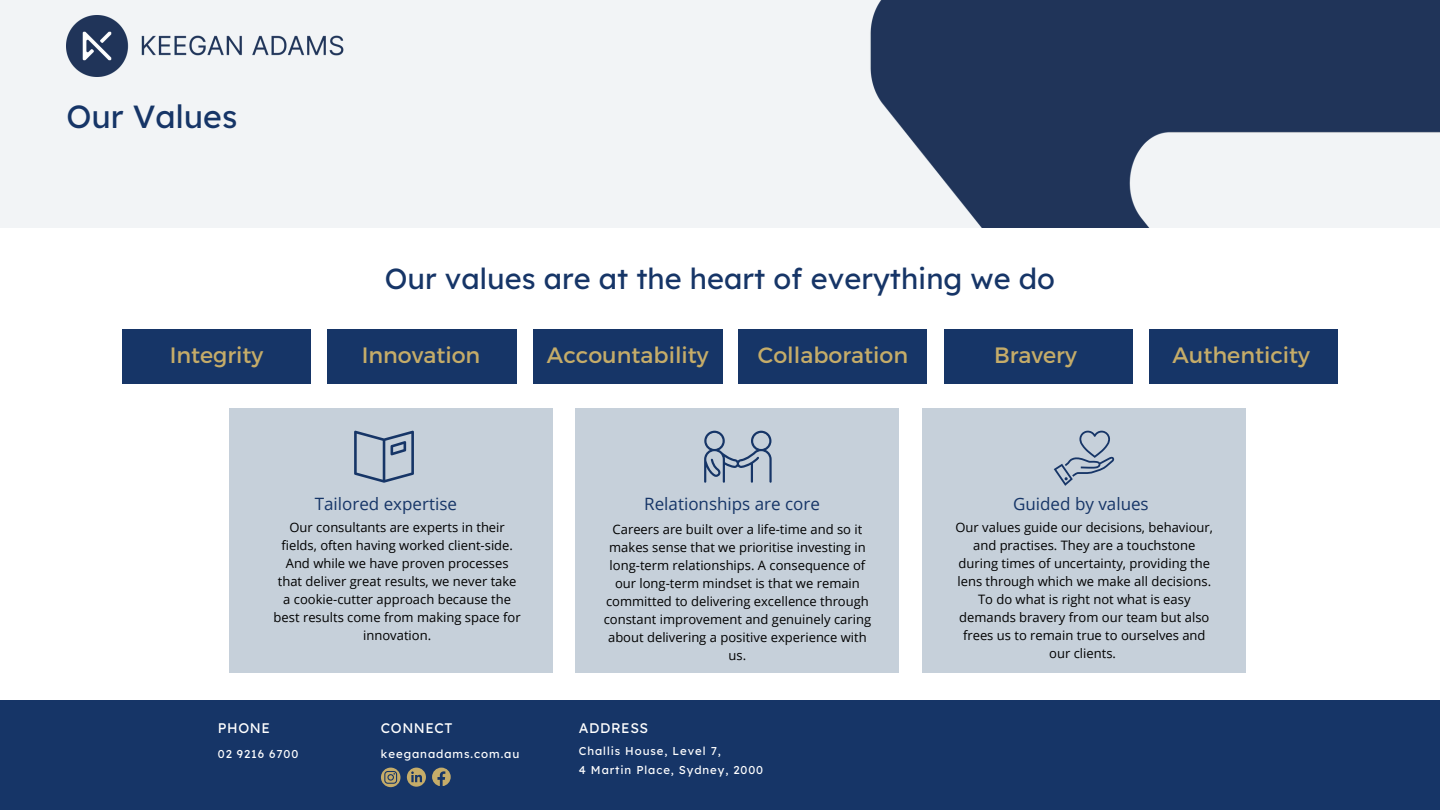
<style>
.page{position:relative;width:1440px;height:810px;background:#fff}
.page>*{position:absolute;margin:0;border:0;box-sizing:border-box;transform-origin:0 0}
.t1{font:32px "Lexend Deca";color:#163567}
.t2{font:29px "Lexend Deca";color:#163567}
.t3{font:22.2px "Montserrat";color:#c5ac69}
.t4{font:17px "Open Sans";color:#163567}
.t5{font:13.9px "Lexend Deca";letter-spacing:.04em;color:#fff}
.t6{font:13px/18px "Open Sans";color:#000;text-align:center}
.t7{font:11.5px "Lexend Deca";letter-spacing:.08em;color:#fff}
.t8{font:11.4px "Lexend Deca";letter-spacing:.08em;color:#fff}
</style>
<div class="page">
<div style="left:575px;top:408px;width:324px;height:265px;background:#c6d0da"></div>
<div style="left:922px;top:408px;width:324px;height:265px;background:#c6d0da"></div>
<svg style="left:704px;top:431px;width:68px;height:51px"></svg>
<svg style="left:1054px;top:431px;width:60px;height:55px"></svg>
<div style="left:229px;top:408px;width:324px;height:265px;background:#c6d0da"></div>
<svg style="left:354px;top:431px;width:60px;height:51px"></svg>
<div style="left:0;top:700px;width:1440px;height:110px;background:#163567"></div>
<svg style="left:432px;top:768px;width:18px;height:18px"></svg>
<svg style="left:407px;top:768px;width:19px;height:19px"></svg>
<svg style="left:381px;top:768px;width:20px;height:19px"></svg>
<div style="left:122px;top:329px;width:189px;height:55px;background:#163567"></div>
<div style="left:327px;top:329px;width:190px;height:55px;background:#163567"></div>
<div style="left:533px;top:329px;width:189px;height:55px;background:#163567"></div>
<div style="left:1149px;top:329px;width:189px;height:55px;background:#163567"></div>
<div style="left:944px;top:329px;width:188px;height:55px;background:#163567"></div>
<div style="left:739px;top:329px;width:188px;height:55px;background:#163567"></div>
<div style="left:0;top:0;width:1440px;height:228px;background:#f2f4f6"></div>
<img style="left:67px;top:15px;width:277px;height:62px">
<img style="left:870px;top:0;width:570px;height:228px">
<p class="t1" style="left:67px;top:96px;width:172px">Our Values</p>
<p class="t2" style="left:385px;top:260px;width:672px">Our values are at the heart of everything we do</p>
<p class="t3" style="left:170px;top:340px;width:95px">Integrity</p>
<p class="t3" style="left:362px;top:340px;width:120px">Innovation</p>
<p class="t3" style="left:547px;top:340px;width:163px">Accountability</p>
<p class="t3" style="left:758px;top:340px;width:152px">Collaboration</p>
<p class="t3" style="left:994px;top:340px;width:84px">Bravery</p>
<p class="t3" style="left:1173px;top:340px;width:139px">Authenticity</p>
<p class="t4" style="left:315px;top:492px;width:144px">Tailored expertise</p>
<p class="t6" style="left:274px;top:518px;width:249px">Our consultants are experts in their fields, often having worked client-side.<br>And while we have proven processes that deliver great results, we never take a cookie-cutter approach because the best results come from making space for innovation.</p>
<p class="t4" style="left:644px;top:492px;width:177px">Relationships are core</p>
<p class="t6" style="left:604px;top:520px;width:269px">Careers are built over a life-time and so it makes sense that we prioritise investing in long-term relationships. A consequence of our long-term mindset is that we remain committed to delivering excellence through constant improvement and genuinely caring about delivering a positive experience with us.</p>
<p class="t5" style="left:218px;top:719px;width:54px">PHONE</p>
<p class="t5" style="left:579px;top:719px;width:71px">ADDRESS</p>
<p class="t7" style="left:381px;top:747px;width:140px">keeganadams.com.au</p>
<p class="t5" style="left:381px;top:719px;width:73px">CONNECT</p>
<p class="t8" style="left:579px;top:744px;width:143px">Challis House, Level 7,</p>
<p class="t8" style="left:579px;top:762px;width:186px">4 Martin Place, Sydney, 2000</p>
<p class="t8" style="left:218px;top:747px;width:82px">02 9216 6700</p>
<p class="t4" style="left:1013px;top:492px;width:137px">Guided by values</p>
<p class="t6" style="left:956px;top:518px;width:259px">Our values guide our decisions, behaviour, and practises. They are a touchstone during times of uncertainty, providing the lens through which we make all decisions.<br>To do what is right not what is easy demands bravery from our team but also frees us to remain true to ourselves and our clients.</p>
</div>
